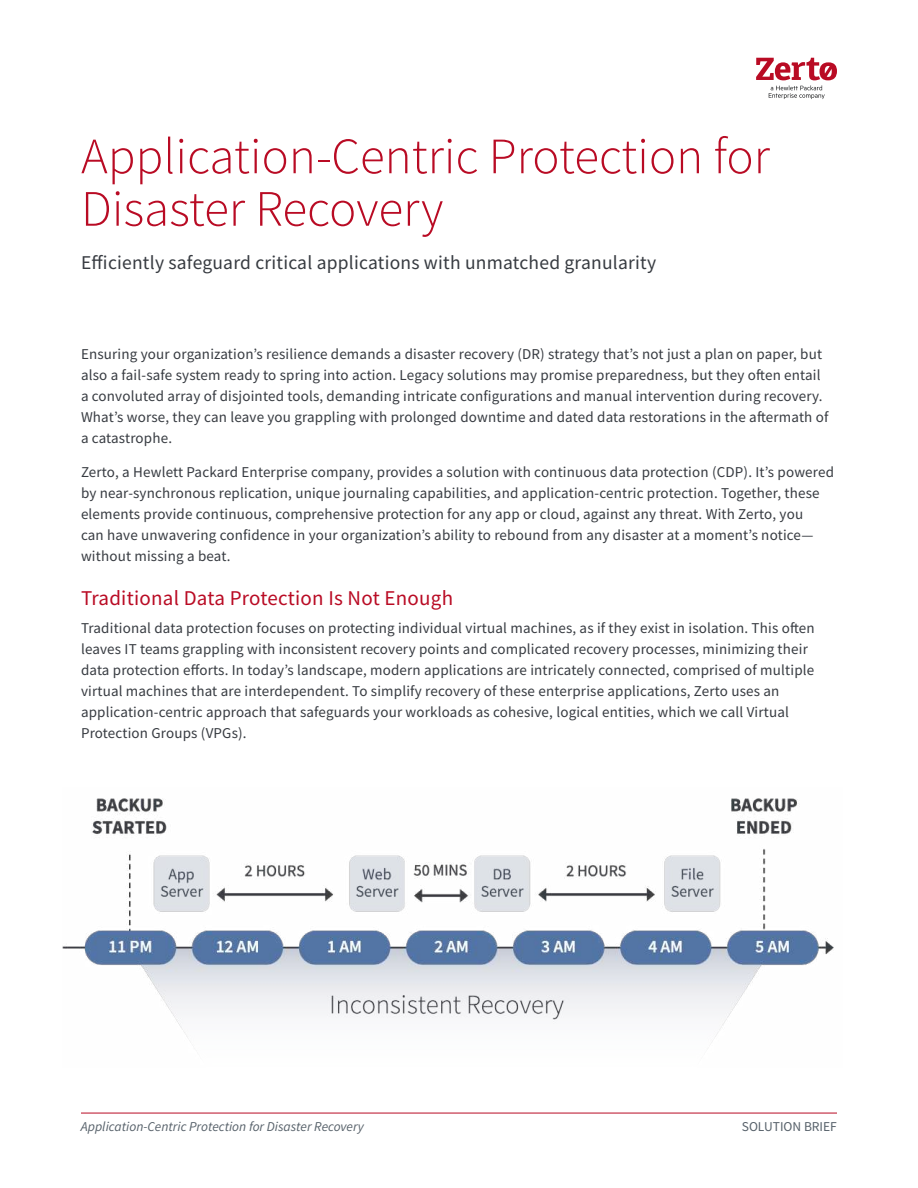
<style>
.page{position:relative;width:918px;height:1188px;background:#fff}
.page>*{position:absolute;margin:0;border:0;box-sizing:border-box;transform-origin:0 0}
.t1{font:300 51px/52.5px "Source Sans Pro";color:#b90b24}
.t2{font:21px "Source Sans Pro";letter-spacing:.01em;color:#b90b24}
.t3{font:19.5px "Source Sans Pro";letter-spacing:.01em;color:#373b41}
.t4{font:15px/21px "Source Sans Pro";letter-spacing:.01em;color:#373b41}
.t5{font:italic 13.5px "Source Sans Pro";color:#57616a}
.t6{font:13.5px "Source Sans Pro";color:#57616a}
</style>
<div class="page">
<hr style="left:81px;top:1113px;width:756px;height:1px;background:#b90b24">
<svg style="left:756px;top:58px;width:81px;height:41px"></svg>
<img style="left:62px;top:798px;width:772px;height:244px">
<h1 class="t1" style="left:81px;top:134px;width:690px">Application-Centric Protection for<br>Disaster Recovery</h1>
<h3 class="t3" style="left:81px;top:250px;width:577px">E昀昀iciently safeguard critical applications with unmatched granularity</h3>
<p class="t4" style="left:81px;top:343px;width:749px">Ensuring your organization’s resilience demands a disaster recovery (DR) strategy that’s not just a plan on paper, but also a fail-safe system ready to spring into action. Legacy solutions may promise preparedness, but they o昀琀en entail a convoluted array of disjointed tools, demanding intricate con昀椀gurations and manual intervention during recovery.<br>What’s worse, they can leave you grappling with prolonged downtime and dated data restorations in the a昀琀ermath of a catastrophe.</p>
<p class="t4" style="left:81px;top:461px;width:755px">Zerto, a Hewlett Packard Enterprise company, provides a solution with continuous data protection (CDP). It’s powered by near-synchronous replication, unique journaling capabilities, and application-centric protection. Together, these elements provide continuous, comprehensive protection for any app or cloud, against any threat. With Zerto, you<br>can have unwavering con昀椀dence in your organization’s ability to rebound from any disaster at a moment’s notice— without missing a beat.</p>
<h2 class="t2" style="left:81px;top:585px;width:374px">Traditional Data Protection Is Not Enough</h2>
<p class="t4" style="left:81px;top:617px;width:735px">Traditional data protection focuses on protecting individual virtual machines, as if they exist in isolation. This o昀琀en leaves IT teams grappling with inconsistent recovery points and complicated recovery processes, minimizing their data protection e昀昀orts. In today’s landscape, modern applications are intricately connected, comprised of multiple virtual machines that are interdependent. To simplify recovery of these enterprise applications, Zerto uses an application-centric approach that safeguards your workloads as cohesive, logical entities, which we call Virtual Protection Groups (VPGs).</p>
<p class="t5" style="left:81px;top:1122px;width:284px">Application-Centric Protection for Disaster Recovery</p>
<p class="t6" style="left:742px;top:1119px;width:97px">SOLUTION BRIEF</p>
</div>
